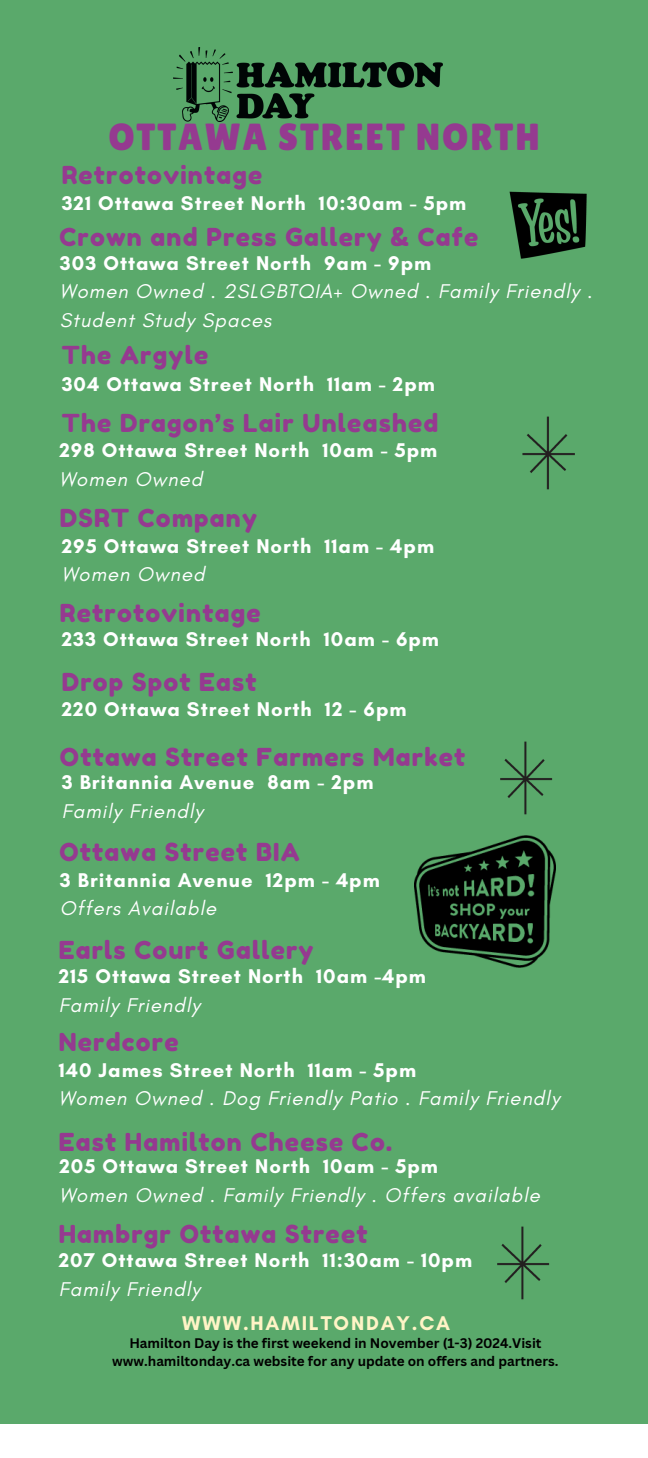
<style>
.page{position:relative;width:648px;height:1458px;background:#fff}
.page>*{position:absolute;margin:0;border:0;box-sizing:border-box;transform-origin:0 0}
.t1{font:37.8px "Lilita One";letter-spacing:.05em;color:#953a90}
.t2{font:24.75px "Fredoka One";letter-spacing:.05em;color:#953a90}
.t3{font:700 20.25px/28.8px "Glacial Indifference";letter-spacing:.05em;color:#fff}
.t4{font:italic 20.25px/28.8px "Glacial Indifference";letter-spacing:.05em;color:#fff}
.t5{font:700 20.25px "Glacial Indifference";letter-spacing:.09em;color:#fff4c6}
.t6{font:700 13.5px/18px "Canva Sans";color:#000;text-align:center}
.s1{font-weight:700;font-style:normal}
.s2{font-weight:400;font-style:italic}
</style>
<div class="page">
<div style="left:0;top:0;width:648px;height:1423px;background:#5aa96b"></div>
<img style="left:522px;top:416px;width:53px;height:74px">
<img style="left:415px;top:835px;width:140px;height:132px">
<img style="left:497px;top:1226px;width:53px;height:74px">
<img style="left:509px;top:191px;width:78px;height:68px">
<img style="left:174px;top:47px;width:268px;height:75px">
<img style="left:500px;top:741px;width:53px;height:74px">
<h2 class="t1" style="left:108px;top:115px;width:433px">OTTAWA STREET NORTH</h2>
<h2 class="t2" style="left:62px;top:160px;width:202px">Retrotovintage</h2>
<h5 class="t3" style="left:62px;top:188px;width:406px">321 Ottawa Street North 10:30am - 5pm</h5>
<h4 class="t2" style="left:59px;top:222px;width:420px">Crown and Press Gallery &amp; Cafe</h4>
<h2 class="t4" style="left:60px;top:248px;width:534px"><span class="s1">303 Ottawa Street North 9am - 9pm<br></span>Women Owned . 2SLGBTQIA+ Owned . Family Friendly .<br>Student Study Spaces</h2>
<p class="t2" style="left:62px;top:340px;width:148px">The Argyle</p>
<h2 class="t3" style="left:62px;top:370px;width:375px">304 Ottawa Street North 11am - 2pm</h2>
<h5 class="t2" style="left:62px;top:408px;width:378px">The Dragon’s Lair Unleashed</h5>
<h2 class="t3" style="left:59px;top:436px;width:379px">298 Ottawa Street North 10am - 5pm<br><span class="s2">Women Owned</span></h2>
<h4 class="t2" style="left:60px;top:503px;width:199px">DSRT Company</h4>
<h2 class="t3" style="left:62px;top:531px;width:374px">295 Ottawa Street North 11am - 4pm<br><span class="s2">Women Owned</span></h2>
<h4 class="t2" style="left:60px;top:598px;width:202px">Retrotovintage</h4>
<p class="t3" style="left:62px;top:624px;width:379px">233 Ottawa Street North 10am - 6pm</p>
<h2 class="t2" style="left:62px;top:667px;width:197px">Drop Spot East</h2>
<h5 class="t3" style="left:62px;top:695px;width:346px">220 Ottawa Street North 12 - 6pm</h5>
<h2 class="t2" style="left:60px;top:742px;width:407px">Ottawa Street Farmers Market</h2>
<h2 class="t3" style="left:62px;top:768px;width:313px">3 Britannia Avenue 8am - 2pm<br><span class="s2">Family Friendly</span></h2>
<p class="t2" style="left:59px;top:837px;width:242px">Ottawa Street BIA</p>
<h5 class="t3" style="left:60px;top:865px;width:321px">3 Britannia Avenue 12pm - 4pm<br><span class="s2">Offers Available</span></h5>
<h5 class="t2" style="left:59px;top:935px;width:256px">Earls Court Gallery</h5>
<h2 class="t3" style="left:59px;top:961px;width:369px">215 Ottawa Street North 10am -4pm<br><span class="s2">Family Friendly</span></h2>
<h2 class="t2" style="left:59px;top:1027px;width:121px">Nerdcore</h2>
<h5 class="t4" style="left:59px;top:1055px;width:502px"><span class="s1">140 James Street North 11am - 5pm<br></span>Women Owned . Dog Friendly Patio . Family Friendly</h5>
<p class="t2" style="left:59px;top:1127px;width:335px">East Hamilton Cheese Co.</p>
<h2 class="t4" style="left:59px;top:1151px;width:482px"><span class="s1">205 Ottawa Street North 10am - 5pm<br></span>Women Owned . Family Friendly . Offers available</h2>
<h5 class="t2" style="left:59px;top:1218px;width:310px">Hambrgr Ottawa Street</h5>
<h3 class="t3" style="left:59px;top:1246px;width:415px">207 Ottawa Street North 11:30am - 10pm<br><span class="s2">Family Friendly</span></h3>
<p class="t6" style="left:112px;top:1334px;width:448px">Hamilton Day is the first weekend in November (1-3) 2024.Visit www.hamiltonday.ca website for any update on offers and partners.</p>
<h5 class="t5" style="left:182px;top:1311px;width:270px">WWW.HAMILTONDAY.CA</h5>
</div>
